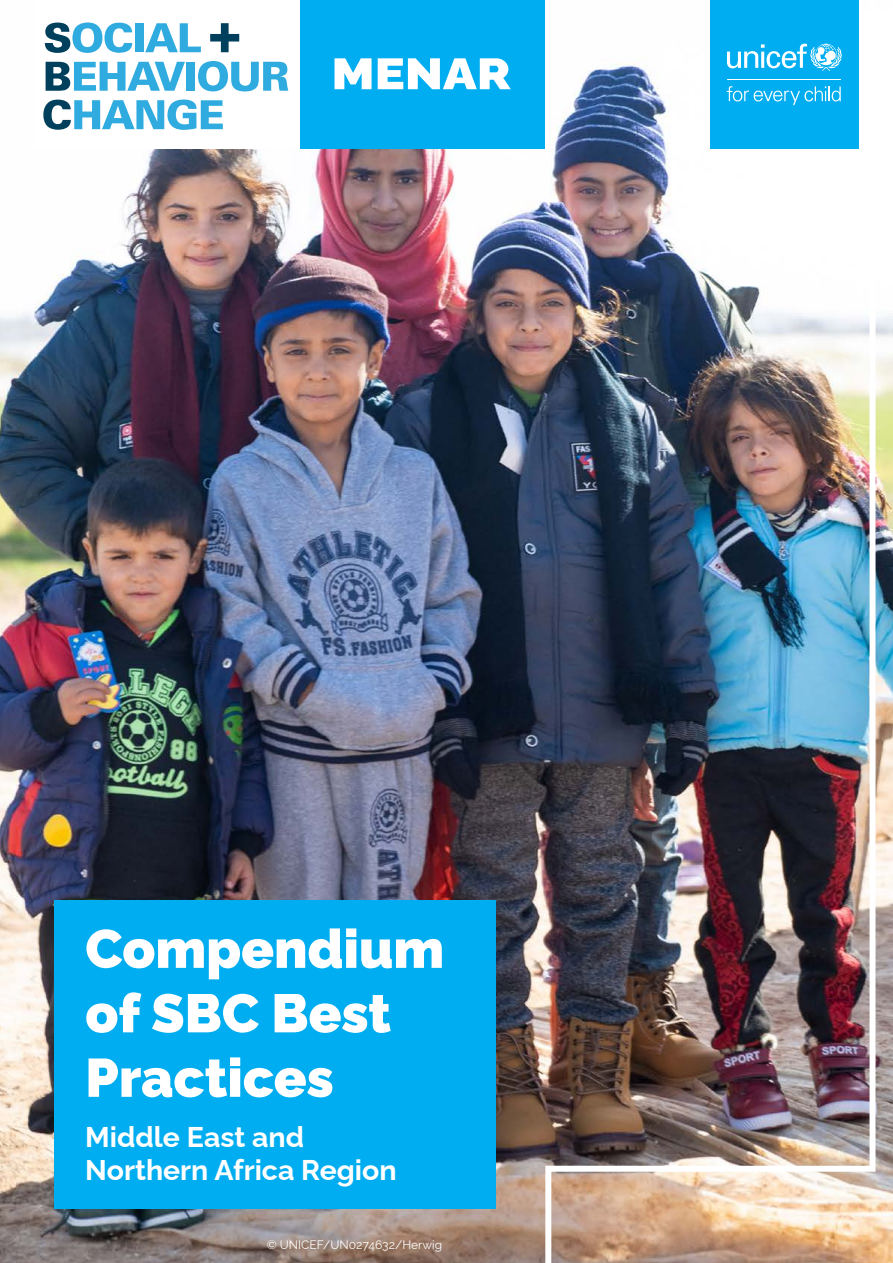
<style>
.page{position:relative;width:893px;height:1263px;background:#fff}
.page>*{position:absolute;margin:0;border:0;box-sizing:border-box;transform-origin:0 0}
.t1{font:900 54px/64.5px "Raleway";color:#fff}
.t2{font:900 43.5px "Raleway";color:#fff;scale:1.16 1}
.t3{font:700 28.5px/33px "Raleway";color:#fff}
.t4{font:12px "Raleway";color:#fff}
</style>
<div class="page">
<img style="left:0;top:149px;width:893px;height:1114px">
<div style="left:300px;top:0;width:245px;height:149px;background:#00adf0"></div>
<svg style="left:45px;top:22px;width:87px;height:31px"></svg>
<div style="left:135px;top:23px;width:9px;height:29px;background:#30abe0"></div>
<svg style="left:145px;top:23px;width:56px;height:29px"></svg>
<svg style="left:210px;top:23px;width:29px;height:29px"></svg>
<svg style="left:46px;top:62px;width:139px;height:29px"></svg>
<div style="left:187px;top:62px;width:8px;height:29px;background:#30abe0"></div>
<svg style="left:198px;top:61px;width:90px;height:30px"></svg>
<svg style="left:43px;top:100px;width:180px;height:30px"></svg>
<div style="left:54px;top:900px;width:441px;height:308px;background:#00adf0"></div>
<img style="left:542px;top:0;width:336px;height:1263px">
<h2 class="t2" style="left:331px;top:40px;width:156px">MENAR</h2>
<h1 class="t1" style="left:85px;top:912px;width:360px">Compendium of SBC Best<br>Practices</h1>
<p class="t3" style="left:85px;top:1118px;width:313px">Middle East and<br>Northern Africa Region</p>
<p class="t4" style="left:267px;top:1238px;width:177px">© UNICEF/UN0274632/Herwig</p>
</div>
